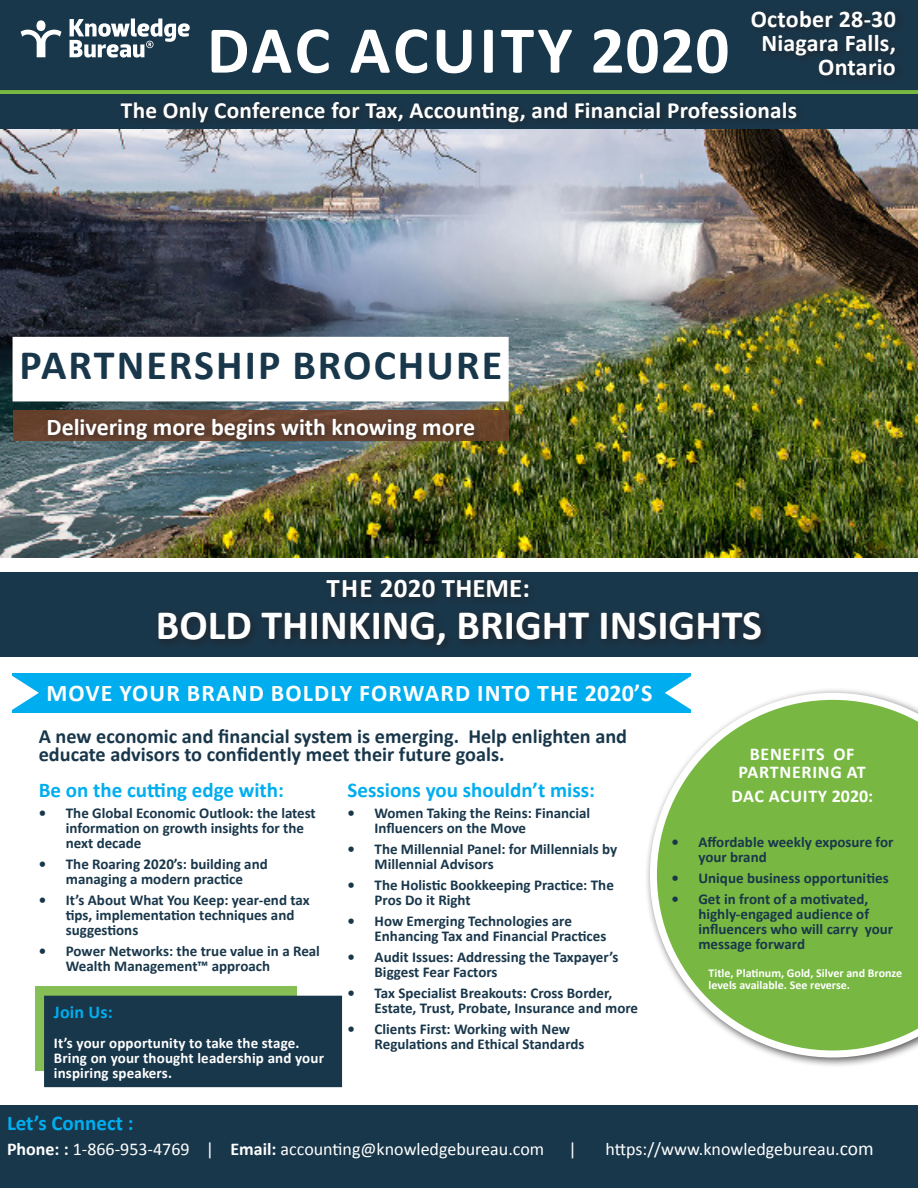
<style>
.page{position:relative;width:918px;height:1188px;background:#fff}
.page>*{position:absolute;margin:0;border:0;box-sizing:border-box;transform-origin:0 0}
.t1{font:700 67.5px "Calibri";letter-spacing:.035em;color:#fff}
.t2{font:700 42px "Calibri";color:#fff}
.t3{font:700 42px "Calibri";letter-spacing:.05em;color:#19374b}
.t4{font:700 27px "Calibri";letter-spacing:.01em;color:#fff}
.t5{font:700 24px "Calibri";letter-spacing:.01em;color:#fff}
.t6{font:700 24px "Calibri";letter-spacing:.05em;color:#fff}
.t7{font:700 23.25px "Calibri";letter-spacing:.01em;color:#fff}
.t8{font:700 21px "Calibri";color:#00aeef}
.t9{font:700 20.25px/18px "Calibri";color:#19374b}
.t10{font:18px "Calibri";color:#fff}
.t11{font:700 18px/18px "Calibri";letter-spacing:.04em;color:#fff;text-align:center}
.t12{font:700 18px "Calibri";letter-spacing:.01em;color:#00aeef}
.t13{font:700 15px/15px "Calibri";color:#19374b}
.t14{font:700 15px/15px "Calibri";letter-spacing:.01em;color:#fff}
.t15{font:700 12px/12px "Calibri";color:#fff}
.s1{font-weight:700}
.s2{font-size:19.5px}
</style>
<div class="page">
<img style="left:0;top:129px;width:918px;height:428px">
<div style="left:0;top:1105px;width:918px;height:83px;background:#19374b"></div>
<div style="left:0;top:573px;width:918px;height:84px;background:#19374b"></div>
<div style="left:153px;top:607px;width:618px;height:48px;background:#1a3243"></div>
<div style="left:0;top:0;width:918px;height:90px;background:#19374b"></div>
<div style="left:36px;top:20px;width:9px;height:11px;background:#fff;border-radius:50%"></div>
<svg style="left:21px;top:27px;width:40px;height:30px"></svg>
<svg style="left:70px;top:19px;width:120px;height:39px"></svg>
<svg style="left:0;top:90px;width:918px;height:5px;fill:#78b842"></svg>
<div style="left:644px;top:687px;width:274px;height:381px;background:#231f20;opacity:.75"></div>
<svg style="left:650px;top:693px;width:268px;height:365px"></svg>
<div style="left:321px;top:574px;width:217px;height:34px;background:#1a3344"></div>
<div style="left:13px;top:337px;width:496px;height:64px;background:#fff"></div>
<div style="left:13px;top:673px;width:678px;height:39px;background:#00aeef"></div>
<svg style="left:663px;top:676px;width:34px;height:39px"></svg>
<svg style="left:12px;top:673px;width:28px;height:40px"></svg>
<svg style="left:36px;top:987px;width:261px;height:84px;fill:#85bf55"></svg>
<div style="left:44px;top:996px;width:298px;height:91px;background:#19374b"></div>
<div style="left:746px;top:5px;width:160px;height:80px;background:#1a3446"></div>
<div style="left:0;top:95px;width:918px;height:34px;background:#19374b"></div>
<div style="left:116px;top:97px;width:690px;height:35px;background:#231f20;opacity:.75"></div>
<div style="left:13px;top:410px;width:496px;height:31px;background:#6d412a"></div>
<div style="left:42px;top:413px;width:443px;height:36px;background:#231f20;opacity:.75"></div>
<p class="t5" style="left:751px;top:2px;width:147px">October 28-30</p>
<p class="t5" style="left:761px;top:26px;width:136px">Niagara Falls,</p>
<p class="t5" style="left:818px;top:50px;width:79px">Ontario</p>
<p class="t7" style="left:121px;top:94px;width:678px">The Only Conference for Tax, Accounting, and Financial Professionals</p>
<p class="t1" style="left:207px;top:2px;width:524px">DAC ACUITY 2020</p>
<p class="t3" style="left:19px;top:336px;width:484px">PARTNERSHIP BROCHURE</p>
<p class="t5" style="left:47px;top:410px;width:430px">Delivering more begins with knowing more</p>
<p class="t4" style="left:326px;top:569px;width:205px">THE 2020 THEME:</p>
<p class="t2" style="left:156px;top:596px;width:608px">BOLD THINKING, BRIGHT INSIGHTS</p>
<p class="t6" style="left:46px;top:676px;width:608px">MOVE YOUR BRAND BOLDLY FORWARD INTO THE 2020’S</p>
<p class="t9" style="left:39px;top:727px;width:590px">A new economic and financial system is emerging. Help enlighten and educate advisors to confidently meet their future goals.</p>
<p class="t8" style="left:39px;top:775px;width:247px">Be on the cutting edge with:</p>
<p class="t13" style="left:66px;top:805px;width:251px;text-indent:-27px">• The Global Economic Outlook: the latest information on growth insights for the next decade</p>
<p class="t13" style="left:39px;top:856px;width:230px;text-align:center">• The Roaring 2020’s: building and managing a modern practice</p>
<p class="t13" style="left:66px;top:892px;width:245px;text-indent:-27px">• It’s About What You Keep: year-end tax tips, implementation techniques and suggestions</p>
<p class="t13" style="left:66px;top:943px;width:256px;text-indent:-27px">• Power Networks: the true value in a Real<br>Wealth Management™ approach</p>
<p class="t12" style="left:54px;top:999px;width:60px">Join Us:</p>
<p class="t14" style="left:54px;top:1035px;width:247px">It’s your opportunity to take the stage.</p>
<p class="t14" style="left:54px;top:1050px;width:272px">Bring on your thought leadership and your inspiring speakers.</p>
<p class="t8" style="left:348px;top:775px;width:249px">Sessions you shouldn’t miss:</p>
<p class="t13" style="left:375px;top:805px;width:217px;text-indent:-27px">• Women Taking the Reins: Financial<br>Influencers on the Move</p>
<p class="t13" style="left:375px;top:841px;width:244px;text-indent:-27px">• The Millennial Panel: for Millennials by<br>Millennial Advisors</p>
<p class="t13" style="left:375px;top:877px;width:241px;text-indent:-27px">• The Holistic Bookkeeping Practice: The<br>Pros Do it Right</p>
<p class="t13" style="left:375px;top:913px;width:233px;text-indent:-27px">• How Emerging Technologies are<br>Enhancing Tax and Financial Practices</p>
<p class="t13" style="left:375px;top:949px;width:245px;text-indent:-27px">• Audit Issues: Addressing the Taxpayer’s<br>Biggest Fear Factors</p>
<p class="t13" style="left:375px;top:985px;width:265px;text-indent:-27px">• Tax Specialist Breakouts: Cross Border,<br>Estate, Trust, Probate, Insurance and more</p>
<p class="t13" style="left:375px;top:1021px;width:211px;text-indent:-27px">• Clients First: Working with New<br>Regulations and Ethical Standards</p>
<p class="t11" style="left:739px;top:745px;width:129px">BENEFITS OF<br>PARTNERING AT</p>
<p class="t11" style="left:731px;top:787px;width:143px">DAC ACUITY 2020:</p>
<p class="t13" style="left:698px;top:834px;width:197px;text-indent:-27px">• Affordable weekly exposure for your brand</p>
<p class="t13" style="left:671px;top:870px;width:219px">• Unique business opportunities</p>
<p class="t13" style="left:698px;top:891px;width:196px;text-indent:-27px">• Get in front of a motivated, highly-engaged audience of influencers who will carry your message forward</p>
<p class="t15" style="left:708px;top:966px;width:195px">Title, Platinum, Gold, Silver and Bronze levels available. See reverse.</p>
<p class="t8" style="left:7px;top:1108px;width:128px">Let’s Connect :</p>
<p class="t10" style="left:7px;top:1137px;width:539px"><span class="s1">Phone: :</span> 1-866-953-4769 | <span class="s1">Email:</span> accounting@knowledgebureau.com</p>
<p class="t10" style="left:569px;top:1137px;width:10px">|</p>
<p class="t10" style="left:605px;top:1137px;width:270px">https://www.knowledgebureau.<span class="s2">com</span></p>
</div>
